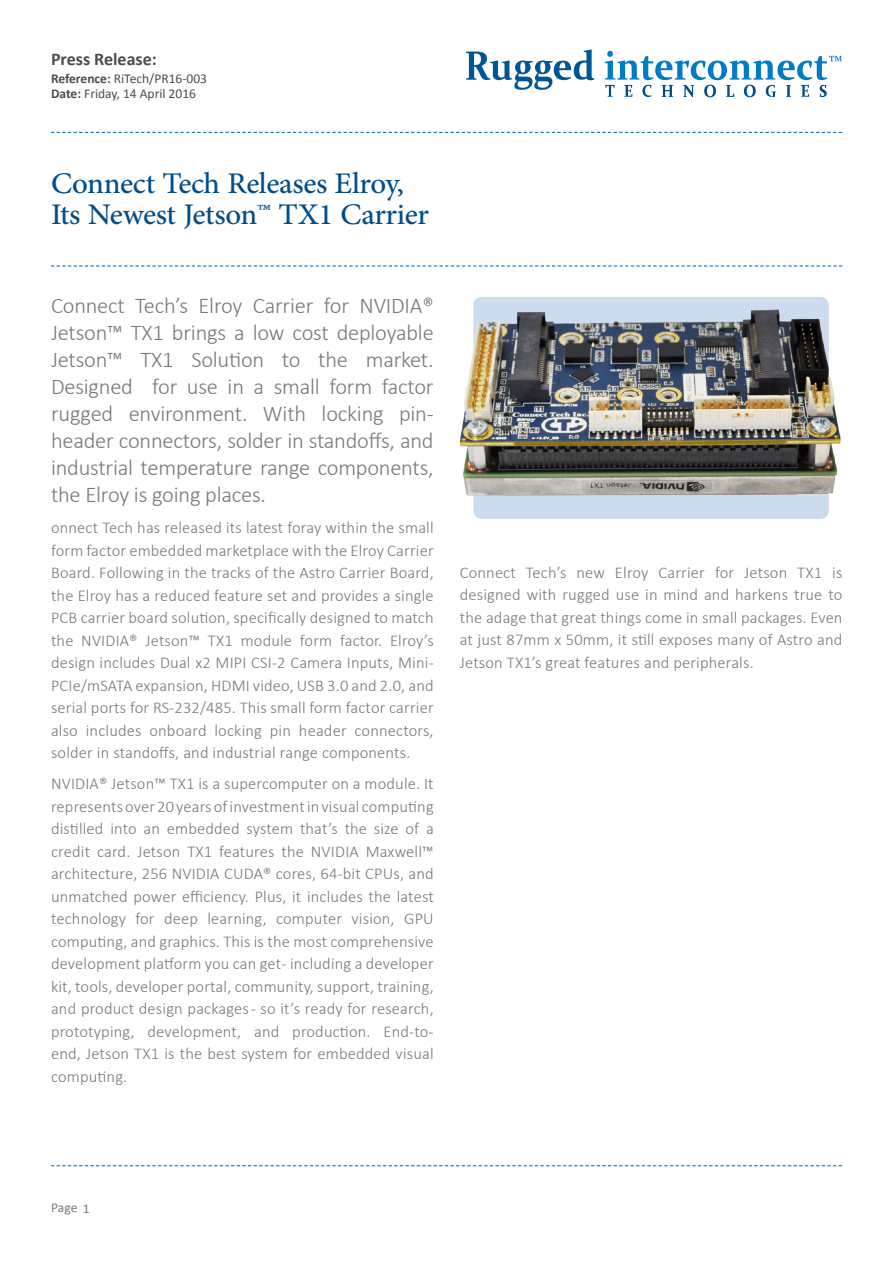
<style>
.page{position:relative;width:893px;height:1263px;background:#fff}
.page>*{position:absolute;margin:0;border:0;box-sizing:border-box;transform-origin:0 0}
.t1{font:42px/31.5px "Adobe Arabic";letter-spacing:-.01em;color:#004d89}
.t2{font:300 22.5px/27px "Calibri";letter-spacing:-.01em;color:#76787b;text-align:justify}
.t3{font:700 18px "Calibri";color:#4b4c4d}
.t4{font:300 16.5px/22.5px "Calibri";letter-spacing:.01em;color:#76787b;text-align:justify}
.t5{font:13.5px "Calibri";color:#4b4c4d}
.t6{font:13.5px "Calibri";color:#76787b}
.s1{font-weight:700}
</style>
<div class="page">
<svg style="left:51px;top:132px;width:791px;height:1px"></svg>
<svg style="left:51px;top:1165px;width:791px;height:1px"></svg>
<svg style="left:466px;top:49px;width:128px;height:41px"></svg>
<svg style="left:605px;top:51px;width:237px;height:47px"></svg>
<svg style="left:51px;top:265px;width:791px;height:2px"></svg>
<div style="left:473px;top:297px;width:356px;height:222px;background:#cddbef;border-radius:9px"></div>
<img style="left:459px;top:297px;width:382px;height:208px">
<p class="t3" style="left:51px;top:47px;width:107px">Press Release:</p>
<p class="t5" style="left:51px;top:70px;width:158px"><span class="s1">Reference:</span> RiTech/PR16-003</p>
<p class="t5" style="left:51px;top:85px;width:146px"><span class="s1">Date:</span> Friday, 14 April 2016</p>
<p class="t1" style="left:51px;top:162px;width:379px">Connect Tech Releases Elroy,<br>Its Newest Jetson™ TX1 Carrier</p>
<p class="t2" style="left:51px;top:292px;width:384px">Connect Tech’s Elroy Carrier for NVIDIA® Jetson™ TX1 brings a low cost deployable Jetson™ TX1 Solution to the market.<br>Designed for use in a small form factor rugged environment. With locking pin&shy;header connectors, solder in standoffs, and industrial temperature range components, the Elroy is going places.</p>
<p class="t4" style="left:51px;top:516px;width:384px">onnect Tech has released its latest foray within the small form factor embedded marketplace with the Elroy Carrier Board. Following in the tracks of the Astro Carrier Board, the Elroy has a reduced feature set and provides a single PCB carrier board solution, specifically designed to match the NVIDIA® Jetson™ TX1 module form factor. Elroy’s design includes Dual x2 MIPI CSI-2 Camera Inputs, Mini-PCIe/mSATA expansion, HDMI video, USB 3.0 and 2.0, and serial ports for RS-232/485. This small form factor carrier also includes onboard locking pin header connectors, solder in standoffs, and industrial range components.</p>
<p class="t4" style="left:51px;top:772px;width:384px">NVIDIA® Jetson™ TX1 is a supercomputer on a module. It represents over 20 years of investment in visual computing distilled into an embedded system that’s the size of a credit card. Jetson TX1 features the NVIDIA Maxwell™ architecture, 256 NVIDIA CUDA® cores, 64-bit CPUs, and unmatched power efficiency. Plus, it includes the latest technology for deep learning, computer vision, GPU computing, and graphics. This is the most comprehensive development platform you can get - including a developer kit, tools, developer portal, community, support, training, and product design packages - so it’s ready for research, prototyping, development, and production. End-to&shy;end, Jetson TX1 is the best system for embedded visual computing.</p>
<p class="t4" style="left:460px;top:561px;width:384px">Connect Tech’s new Elroy Carrier for Jetson TX1 is designed with rugged use in mind and harkens true to the adage that great things come in small packages. Even at just 87mm x 50mm, it still exposes many of Astro and Jetson TX1’s great features and peripherals.</p>
<p class="t6" style="left:51px;top:1199px;width:40px">Page 1</p>
</div>
